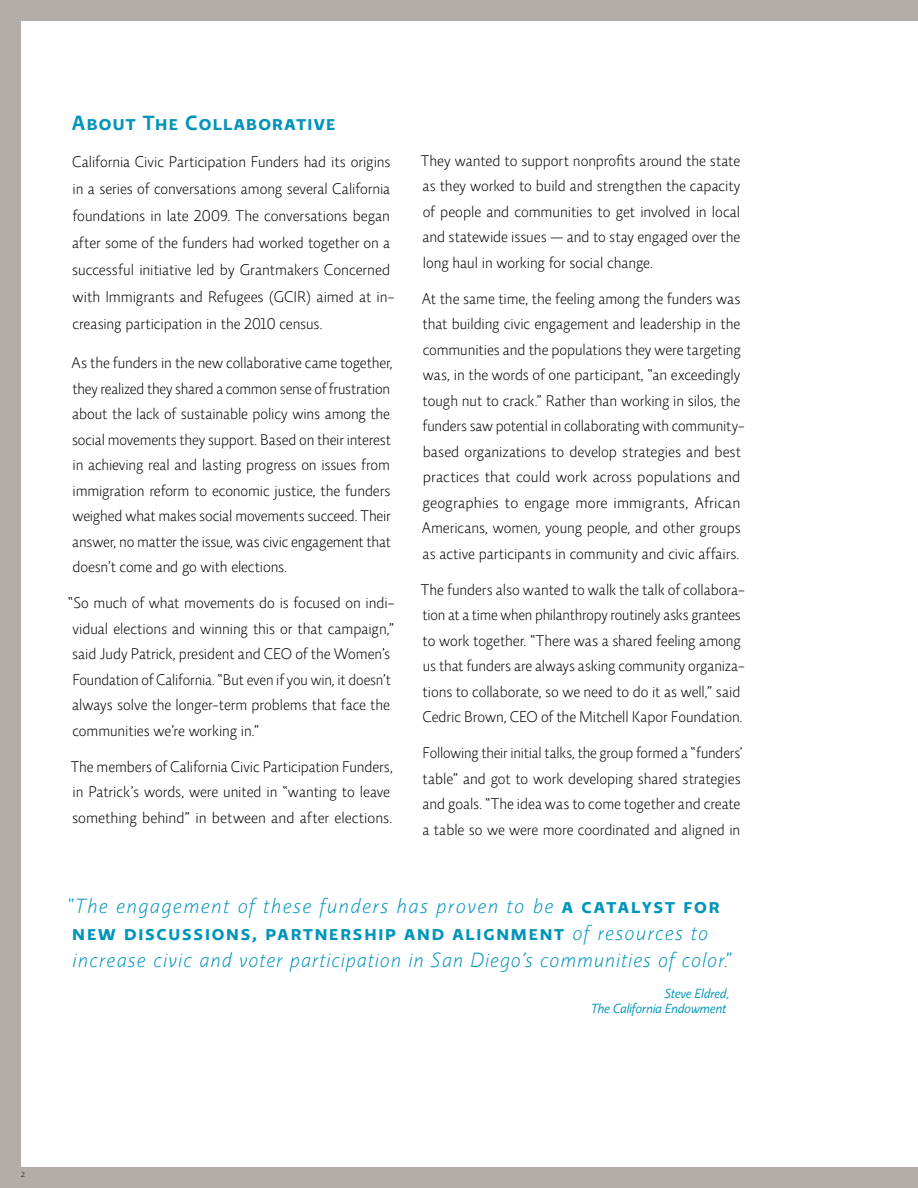
<style>
.page{position:relative;width:918px;height:1188px;background:#b3aca8}
.page>*{position:absolute;margin:0;border:0;box-sizing:border-box;transform-origin:0 0}
.t1{font:italic 300 21px/27px "Relato Sans OT";letter-spacing:.075em;color:#0094ba}
.t2{font:600 21px "Relato Sans OT";letter-spacing:.06em;color:#0094ba}
.t3{font:300 15.75px/25.5px "Relato Sans OT";color:#000}
.t4{font:italic 13.5px/15px "Relato Sans OT";color:#0094ba;text-align:right}
.t5{font:300 7.5px "Relato Sans OT";color:#000}
.s1{font-weight:600;font-style:normal}
</style>
<div class="page">
<div style="left:21px;top:21px;width:897px;height:1146px;background:#fff"></div>
<h1 class="t2" style="left:72px;top:110px;width:265px">About The Collaborative</h1>
<p class="t3" style="left:72px;top:148px;width:324px;line-height:27px">California Civic Participation Funders had its origins in a series of conversations among several California foundations in late 2009. The conversations began after some of the funders had worked together on a successful initiative led by Grantmakers Concerned with Immigrants and Refugees (GCIR) aimed at in&shy;creasing participation in the 2010 census.</p>
<p class="t3" style="left:72px;top:350px;width:323px">As the funders in the new collaborative came together, they realized they shared a common sense of frustration about the lack of sustainable policy wins among the social movements they support. Based on their interest in achieving real and lasting progress on issues from immigration reform to economic justice, the funders weighed what makes social movements succeed. Their answer, no matter the issue, was civic engagement that doesn’t come and go with elections.</p>
<p class="t3" style="left:68px;top:590px;width:328px">“So much of what movements do is focused on indi&shy;vidual elections and winning this or that campaign,” said Judy Patrick, president and CEO of the Women’s Foundation of California. “But even if you win, it doesn’t always solve the longer-term problems that face the communities we’re working in.”</p>
<p class="t3" style="left:71px;top:753px;width:324px">The members of California Civic Participation Funders, in Patrick’s words, were united in “wanting to leave something behind” in between and after elections.</p>
<p class="t3" style="left:421px;top:147px;width:321px;text-align:justify">They wanted to support nonprofits around the state as they worked to build and strengthen the capacity of people and communities to get involved in local and statewide issues — and to stay engaged over the long haul in working for social change.</p>
<p class="t3" style="left:422px;top:285px;width:324px">At the same time, the feeling among the funders was that building civic engagement and leadership in the communities and the populations they were targeting was, in the words of one participant, “an exceedingly tough nut to crack.” Rather than working in silos, the funders saw potential in collaborating with community&shy;based organizations to develop strategies and best practices that could work across populations and geographies to engage more immigrants, African Americans, women, young people, and other groups as active participants in community and civic affairs.</p>
<p class="t3" style="left:421px;top:576px;width:325px">The funders also wanted to walk the talk of collabora&shy;tion at a time when philanthropy routinely asks grantees to work together. “There was a shared feeling among us that funders are always asking community organiza&shy;tions to collaborate, so we need to do it as well,” said Cedric Brown, CEO of the Mitchell Kapor Foundation.</p>
<p class="t3" style="left:422px;top:740px;width:322px">Following their initial talks, the group formed a “funders’ table” and got to work developing shared strategies and goals. “The idea was to come together and create a table so we were more coordinated and aligned in</p>
<h1 class="t1" style="left:67px;top:892px;width:665px">“The engagement of these funders has proven to be <span class="s1">a catalyst for new discussions, partnership and alignment</span> of resources to increase civic and voter participation in San Diego’s communities of color.”</h1>
<p class="t4" style="left:591px;top:986px;width:140px">Steve Eldred,<br>The California Endowment</p>
<p class="t5" style="left:21px;top:1170px;width:5px">2</p>
</div>
